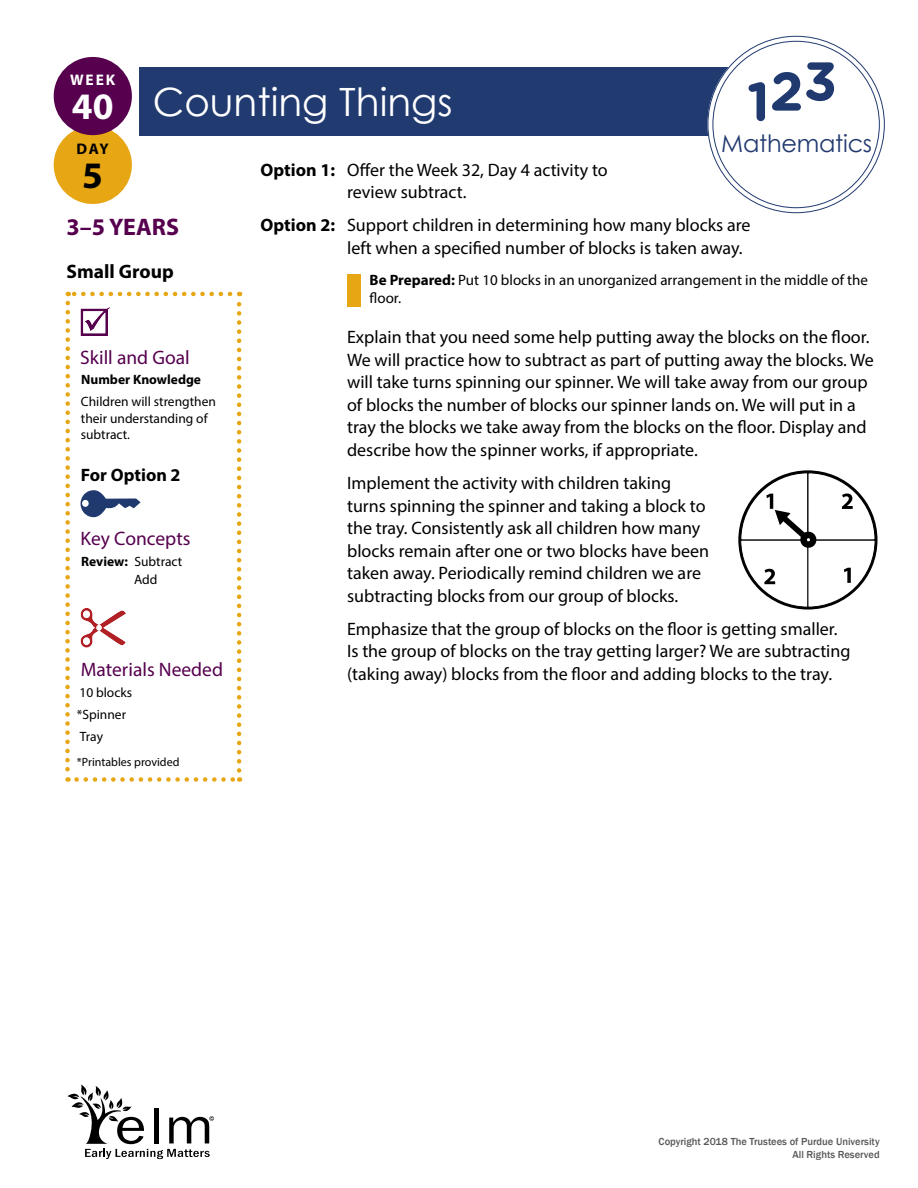
<style>
.page{position:relative;width:918px;height:1188px;background:#fff}
.page>*{position:absolute;margin:0;border:0;box-sizing:border-box;transform-origin:0 0}
.t1{font:39px "Century Gothic";color:#fff}
.t2{font:700 37.5px "Myriad Pro";color:#fff}
.t3{font:700 37.5px "Myriad Pro";color:#000}
.t4{font:24px "Century Gothic";letter-spacing:-.01em;color:#213a70}
.t5{font:700 24px "Myriad Pro";color:#56004e}
.t6{font:19.5px "Myriad Pro";color:#56004e}
.t7{font:700 19.5px "Myriad Pro";color:#000}
.t8{font:18px/22.5px "Myriad Pro";color:#000}
.t9{font:700 18px "Myriad Pro";color:#000}
.t10{font:700 15.45px "Myriad Pro";color:#fff}
.t11{font:700 15.45px "Myriad Pro";color:#000}
.t12{font:15px/18px "Myriad Pro";color:#000}
.t13{font:13.5px/16.5px "Myriad Pro";color:#000}
.t14{font:700 13.5px "Myriad Pro";color:#000}
.t15{font:12px "Myriad Pro";color:#000}
.t16{font:500 10.5px/12.6px "Franklin Gothic";color:#58595b;text-align:right}
.s1{font-weight:700}
</style>
<div class="page">
<div style="left:140px;top:68px;width:592px;height:68px;background:#213a70"></div>
<div style="left:54px;top:126px;width:78px;height:78px;background:#e7a614;border-radius:50%"></div>
<div style="left:54px;top:57px;width:78px;height:78px;background:#56004e;border-radius:50%"></div>
<div style="left:710px;top:39px;width:172px;height:171px;background:#fff;border-radius:50%"></div>
<div style="left:707px;top:36px;width:178px;height:177px;border:6px solid #fff;border-radius:50%"></div>
<svg style="left:749px;top:82px;width:16px;height:39px"></svg>
<svg style="left:772px;top:62px;width:62px;height:49px"></svg>
<svg style="left:81px;top:307px;width:29px;height:29px"></svg>
<svg style="left:81px;top:490px;width:60px;height:27px"></svg>
<svg style="left:81px;top:608px;width:45px;height:40px"></svg>
<svg style="left:77px;top:777px;width:163px;height:5px"></svg>
<svg style="left:237px;top:292px;width:4px;height:479px"></svg>
<svg style="left:68px;top:292px;width:162px;height:4px"></svg>
<svg style="left:65px;top:303px;width:5px;height:479px"></svg>
<div style="left:347px;top:274px;width:13px;height:33px;background:#e7a614"></div>
<svg style="left:738px;top:470px;width:140px;height:140px"></svg>
<svg style="left:68px;top:1085px;width:146px;height:74px"></svg>
<p class="t10" style="left:70px;top:69px;width:47px">WEEK</p>
<h2 class="t2" style="left:72px;top:82px;width:43px">40</h2>
<h1 class="t11" style="left:77px;top:138px;width:34px">DAY</h1>
<h1 class="t3" style="left:82px;top:151px;width:22px">5</h1>
<h1 class="t1" style="left:153px;top:75px;width:301px">Counting Things</h1>
<h1 class="t4" style="left:721px;top:127px;width:153px">Mathematics</h1>
<p class="t8" style="left:347px;top:158px;width:262px;text-indent:-87px"><span class="s1">Option 1:</span> Offer the Week 32, Day 4 activity to review subtract.</p>
<p class="t8" style="left:347px;top:214px;width:405px;text-indent:-87px"><span class="s1">Option 2:</span> Support children in determining how many blocks are left when a specified number of blocks is taken away.</p>
<p class="t12" style="left:370px;top:271px;width:500px"><span class="s1">Be Prepared:</span> Put 10 blocks in an unorganized arrangement in the middle of the floor.</p>
<p class="t8" style="left:347px;top:326px;width:528px">Explain that you need some help putting away the blocks on the floor.<br>We will practice how to subtract as part of putting away the blocks. We will take turns spinning our spinner. We will take away from our group of blocks the number of blocks our spinner lands on. We will put in a tray the blocks we take away from the blocks on the floor. Display and describe how the spinner works, if appropriate.</p>
<p class="t8" style="left:347px;top:472px;width:364px">Implement the activity with children taking turns spinning the spinner and taking a block to the tray. Consistently ask all children how many blocks remain after one or two blocks have been taken away. Periodically remind children we are subtracting blocks from our group of blocks.</p>
<p class="t8" style="left:347px;top:617px;width:505px">Emphasize that the group of blocks on the floor is getting smaller.<br>Is the group of blocks on the tray getting larger? We are subtracting (taking away) blocks from the floor and adding blocks to the tray.</p>
<h2 class="t5" style="left:67px;top:212px;width:114px">3–5 YEARS</h2>
<h3 class="t7" style="left:67px;top:259px;width:109px">Small Group</h3>
<h4 class="t6" style="left:80px;top:345px;width:111px">Skill and Goal</h4>
<p class="t14" style="left:81px;top:371px;width:121px">Number Knowledge</p>
<p class="t13" style="left:81px;top:393px;width:137px">Children will strengthen their understanding of subtract.</p>
<h3 class="t9" style="left:81px;top:463px;width:101px">For Option 2</h3>
<h4 class="t6" style="left:81px;top:527px;width:111px">Key Concepts</h4>
<p class="t13" style="left:134px;top:552px;width:50px;line-height:18.3px;text-indent:-53px"><span class="s1">Review:</span> Subtract<br>Add</p>
<h4 class="t6" style="left:81px;top:657px;width:144px">Materials Needed</h4>
<p class="t13" style="left:79px;top:684px;width:54px">10 blocks</p>
<p class="t13" style="left:77px;top:706px;width:51px">*Spinner</p>
<p class="t13" style="left:80px;top:728px;width:25px">Tray</p>
<p class="t15" style="left:77px;top:755px;width:104px">*Printables provided</p>
<p class="t16" style="left:659px;top:1136px;width:223px">Copyright 2018 The Trustees of Purdue University<br>All Rights Reserved</p>
</div>
